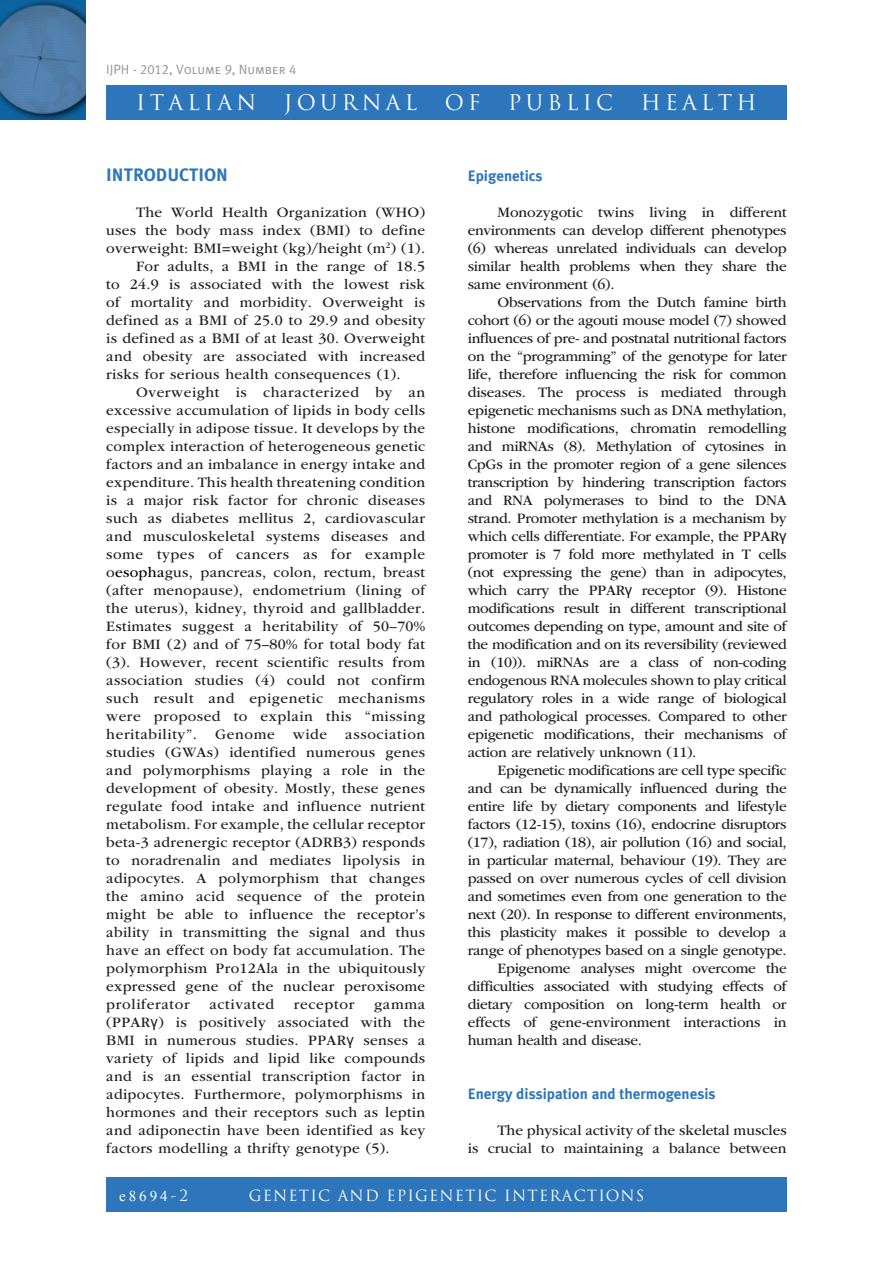
<style>
.page{position:relative;width:893px;height:1263px;background:#fff}
.page>*{position:absolute;margin:0;border:0;box-sizing:border-box;transform-origin:0 0}
.t1{font:21px "Trajan Pro";letter-spacing:.2em;color:#fff}
.t2{font:18px "Meta Plus Bold Caps";color:#2e76bc}
.t3{font:15px/18px "ITC Garamond Std";letter-spacing:.02em;color:#231f20;text-align:justify}
.t4{font:15px "ITC Garamond Std";letter-spacing:-.02em;color:#231f20}
.t5{font:15px/18px "ITC Garamond Std";color:#231f20;text-align:right}
.t6{font:15px "ITC Garamond Std";letter-spacing:.04em;color:#231f20}
.t7{font:700 15px "Meta Plus";color:#2e76bc}
.t8{font:15px "ITC Garamond Std";letter-spacing:-.005em;color:#231f20}
.t9{font:15px "ITC Garamond Std";letter-spacing:-.015em;color:#231f20}
.t10{font:15px "Trajan Pro";color:#fff}
.t11{font:15px "ITC Garamond Std";letter-spacing:.045em;color:#231f20}
.t12{font:15px "Times New Roman";letter-spacing:.2em;color:#fff}
.t13{font:13.5px "Meta Plus Normal Caps";color:#939598}
.s1{color:#010001}
.s2{font-family:"Arial"}
.s3{font-family:"Trajan Pro"}
</style>
<div class="page">
<div style="left:106px;top:85px;width:681px;height:34px;background:#2e76bc"></div>
<div style="left:106px;top:1178px;width:681px;height:34px;background:#2e76bc"></div>
<img style="left:0;top:0;width:85px;height:119px">
<p class="t13" style="left:106px;top:62px;width:192px">IJPH - 2012, Volume 9, Number 4</p>
<h1 class="t1" style="left:136px;top:89px;width:121px">ITALIAN</h1>
<h1 class="t1" style="left:284px;top:89px;width:135px">JOURNAL</h1>
<h1 class="t1" style="left:445px;top:89px;width:37px">OF</h1>
<h1 class="t1" style="left:508px;top:89px;width:106px">PUBLIC</h1>
<h1 class="t1" style="left:641px;top:89px;width:117px">HEALTH</h1>
<p class="t2" style="left:106px;top:164px;width:123px">INTRODUCTION</p>
<p class="t3" style="left:136px;top:203px;width:291px">The World Health Organization (WHO)</p>
<p class="t3" style="left:106px;top:221px;width:320px">uses the body mass index (BMI) to define</p>
<p class="t3" style="left:106px;top:239px;width:320px">overweight: BMI=weight (kg)/height (m<sup>2</sup>) (1).</p>
<p class="t3" style="left:136px;top:257px;width:291px">For adults, a BMI in the range of 18.5</p>
<p class="t3" style="left:106px;top:275px;width:320px">to 24.9 is associated with the lowest risk</p>
<p class="t3" style="left:106px;top:293px;width:320px">of mortality and morbidity. Overweight is</p>
<p class="t3" style="left:106px;top:311px;width:320px">defined as a BMI of 25.0 to 29.9 and obesity</p>
<p class="t3" style="left:106px;top:329px;width:320px">is defined as a BMI of at least 30. Overweight</p>
<p class="t3" style="left:106px;top:347px;width:320px">and obesity are associated with increased</p>
<p class="t3" style="left:106px;top:365px;width:296px">risks for serious health consequences (1).</p>
<p class="t6" style="left:136px;top:384px;width:291px">Overweight is characterized by an</p>
<p class="t3" style="left:106px;top:401px;width:320px">excessive accumulation of lipids in body cells</p>
<p class="t3" style="left:106px;top:419px;width:320px">especially in adipose tissue. It develops by the</p>
<p class="t3" style="left:106px;top:437px;width:320px">complex interaction of heterogeneous genetic</p>
<p class="t3" style="left:106px;top:455px;width:320px">factors and an imbalance in energy intake and</p>
<p class="t3" style="left:106px;top:473px;width:320px">expenditure. This health threatening condition</p>
<p class="t3" style="left:106px;top:491px;width:320px">is a major risk factor for chronic diseases</p>
<p class="t3" style="left:106px;top:509px;width:320px">such as diabetes mellitus 2, cardiovascular</p>
<p class="t3" style="left:106px;top:527px;width:320px">and musculoskeletal systems diseases and</p>
<p class="t3" style="left:106px;top:545px;width:320px">some types of cancers as for example</p>
<p class="t3" style="left:106px;top:563px;width:320px">o<span class="s1">esopha</span>gus, pancreas, colon, rectum, breast</p>
<p class="t3" style="left:106px;top:581px;width:320px">(after menopause), endometrium (lining of</p>
<p class="t3" style="left:106px;top:599px;width:320px">the uterus), kidney, thyroid and gallbladder.</p>
<p class="t3" style="left:106px;top:617px;width:320px">Estimates suggest a heritability of 50–70%</p>
<p class="t3" style="left:106px;top:635px;width:320px">for BMI (2) and of 75–80% for total body fat</p>
<p class="t3" style="left:106px;top:653px;width:320px">(3). However, recent scientific results from</p>
<p class="t3" style="left:106px;top:671px;width:320px">association studies (4) could not confirm</p>
<p class="t3" style="left:106px;top:689px;width:320px">such result and epigenetic mechanisms</p>
<p class="t3" style="left:106px;top:707px;width:320px">were proposed to explain this “missing</p>
<p class="t6" style="left:106px;top:726px;width:320px">heritability”. Genome wide association</p>
<p class="t3" style="left:106px;top:743px;width:320px">studies (GWAs) identified numerous genes</p>
<p class="t3" style="left:106px;top:761px;width:320px">and polymorphisms playing a role in the</p>
<p class="t3" style="left:106px;top:779px;width:320px">development of obesity. Mostly, these genes</p>
<p class="t3" style="left:106px;top:797px;width:320px">regulate food intake and influence nutrient</p>
<p class="t3" style="left:106px;top:815px;width:320px">metabolism. For example, the cellular receptor</p>
<p class="t3" style="left:106px;top:833px;width:320px">beta-3 adrenergic receptor (ADRB3) responds</p>
<p class="t3" style="left:106px;top:851px;width:320px">to noradrenalin and mediates lipolysis in</p>
<p class="t3" style="left:106px;top:869px;width:320px">adipocytes. A polymorphism that changes</p>
<p class="t3" style="left:106px;top:887px;width:320px">the amino acid sequence of the protein</p>
<p class="t3" style="left:106px;top:905px;width:320px">might be able to influence the receptor’s</p>
<p class="t3" style="left:106px;top:923px;width:320px">ability in transmitting the signal and thus</p>
<p class="t3" style="left:106px;top:941px;width:320px">have an effect on body fat accumulation. The</p>
<p class="t3" style="left:106px;top:959px;width:320px">polymorphism Pro12Ala in the ubiquitously</p>
<p class="t3" style="left:106px;top:977px;width:320px">expressed gene of the nuclear peroxisome</p>
<p class="t11" style="left:106px;top:996px;width:85px">proliferator</p>
<p class="t11" style="left:209px;top:996px;width:66px">activated</p>
<p class="t11" style="left:294px;top:996px;width:62px">receptor</p>
<p class="t3" style="left:106px;top:995px;width:320px;text-indent:268px">gamma (PPAR<span class="s2">γ</span>) is positively associated with the BMI in numerous studies. PPAR<span class="s2">γ</span> senses a variety of lipids and lipid like compounds and is an essential transcription factor in adipocytes. Furthermore, polymorphisms in hormones and their receptors such as leptin and adiponectin have been identified as key factors modelling a thrifty genotype (5).</p>
<p class="t7" style="left:468px;top:167px;width:76px">Epigenetics</p>
<p class="t3" style="left:468px;top:203px;width:320px;text-indent:30px">Monozygotic twins living in different environments can develop different phenotypes (6) whereas unrelated individuals can develop similar health problems when they share the same environment (6).</p>
<p class="t3" style="left:468px;top:293px;width:320px;text-indent:30px">Observations from the Dutch famine birth cohort (6) or the agouti mouse model (7) showed influences of pre- and postnatal nutritional factors on the “programming” of the genotype for later life, therefore influencing the risk for common diseases. The process is mediated through epigenetic mechanisms such as DNA methylation, histone modifications, chromatin remodelling and miRNAs (8). Methylation of cytosines in CpGs in the promoter region of a gene silences transcription by hindering transcription factors and RNA polymerases to bind to the DNA strand. Promoter methylation is a mechanism by which cells differentiate. For example, the PPAR<span class="s2">γ </span>promoter is 7 fold more methylated in T cells (not expressing the gene) than in adipocytes, which carry the PPAR<span class="s2">γ</span> receptor (9). Histone modifications result in different transcriptional outcomes depending on type, amount and site of the modification and on its reversibility (reviewed in (10)). miRNAs are a class of non-coding endogenous RNA molecules shown to play critical regulatory roles in a wide range of biological and pathological processes. Compared to other epigenetic modifications, their mechanisms of action are relatively unknown (11).</p>
<p class="t4" style="left:497px;top:762px;width:291px">Epigenetic modifications are cell type specific</p>
<p class="t4" style="left:468px;top:780px;width:320px">and can be dynamically influenced during the</p>
<p class="t4" style="left:468px;top:798px;width:320px">entire life by dietary components and lifestyle</p>
<p class="t4" style="left:468px;top:816px;width:320px">factors (12-15), toxins (16), endocrine disruptors</p>
<p class="t4" style="left:468px;top:834px;width:320px">(17), radiation (18), air pollution (16) and social,</p>
<p class="t4" style="left:468px;top:852px;width:320px">in particular maternal, behaviour (19). They are</p>
<p class="t4" style="left:468px;top:870px;width:320px">passed on over numerous cycles of cell division</p>
<p class="t4" style="left:468px;top:888px;width:320px">and sometimes even from one generation to the</p>
<p class="t4" style="left:468px;top:906px;width:320px">next (20). In response to different environments,</p>
<p class="t4" style="left:468px;top:924px;width:320px">this plasticity makes it possible to develop a</p>
<p class="t4" style="left:468px;top:942px;width:320px">range of phenotypes based on a single genotype.</p>
<p class="t4" style="left:497px;top:960px;width:291px">Epigenome analyses might overcome the</p>
<p class="t4" style="left:468px;top:978px;width:320px">difficulties associated with studying effects of</p>
<p class="t9" style="left:468px;top:996px;width:320px">dietary composition on long-term health or</p>
<p class="t8" style="left:468px;top:1014px;width:320px">effects of gene-environment interactions in</p>
<p class="t4" style="left:468px;top:1032px;width:176px">human health and disease.</p>
<p class="t7" style="left:468px;top:1085px;width:249px">Energy dissipation and thermogenesis</p>
<p class="t5" style="left:468px;top:1121px;width:320px">The physical activity of the skeletal muscles<br>is crucial to maintaining a balance between</p>
<p class="t12" style="left:119px;top:1185px;width:71px">e8694<span class="s3">-2</span></p>
<p class="t10" style="left:249px;top:1185px;width:26px">GENETIC</p>
<p class="t10" style="left:338px;top:1185px;width:61px">AN D EPIGENETIC</p>
<p class="t10" style="left:504px;top:1185px;width:13px">INTERACTION</p>
<p class="t10" style="left:636px;top:1185px;width:10px">S</p>
</div>
